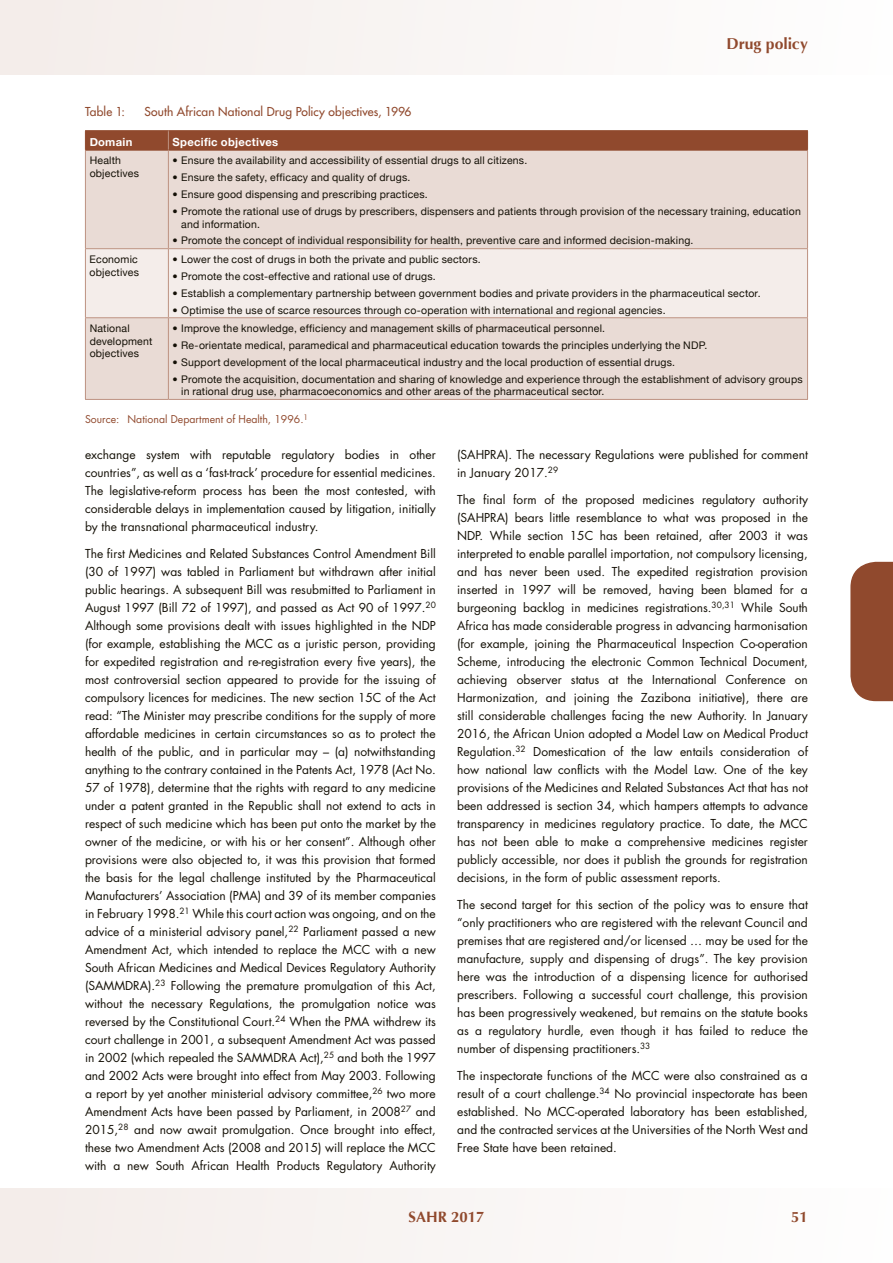
<style>
.page{position:relative;width:893px;height:1263px;background:#fff}
.page>*{position:absolute;margin:0;border:0;box-sizing:border-box;transform-origin:0 0}
.t1{font:700 15.75px "Optima";color:#90492d}
.t2{font:700 15px "Optima";color:#90492d}
.t3{font:12px/18px "Futura";color:#141006;text-align:justify}
.t4{font:12px "Futura";letter-spacing:.01em;color:#90492d}
.t5{font:700 11.25px "Helvetica Neue";letter-spacing:.025em;color:#fff}
.t6{font:10.5px/12.6px "Helvetica Neue";letter-spacing:.02em;color:#141006}
.t7{font:10.5px "Futura";color:#90492d}
</style>
<div class="page">
<div style="left:0;top:0;width:893px;height:74px;background:#f9f5f4"></div>
<div style="left:850px;top:562px;width:43px;height:139px;background:#90492d"></div>
<div style="left:0;top:1188px;width:893px;height:75px;background:#f9f5f4"></div>
<div style="left:86px;top:151px;width:721px;height:248px;background:#e9dbd5"></div>
<div style="left:86px;top:249px;width:721px;height:68px;background:#f4edea"></div>
<hr style="left:85px;top:130px;width:83px;height:1px;background:#90492d">
<hr style="left:85px;top:150px;width:83px;height:1px;background:#90492d">
<hr style="left:168px;top:130px;width:640px;height:1px;background:#90492d">
<div style="left:85px;top:131px;width:723px;height:19px;background:#90492d"></div>
<hr style="left:168px;top:150px;width:640px;height:1px;background:#90492d">
<hr style="left:85px;top:151px;width:1px;height:97px;background:#bd9281">
<hr style="left:85px;top:249px;width:1px;height:68px;background:#bd9281">
<hr style="left:85px;top:318px;width:1px;height:81px;background:#bd9281">
<hr style="left:168px;top:151px;width:1px;height:97px;background:#bd9281">
<hr style="left:807px;top:151px;width:1px;height:97px;background:#bd9281">
<hr style="left:168px;top:249px;width:1px;height:68px;background:#bd9281">
<hr style="left:807px;top:249px;width:1px;height:68px;background:#bd9281">
<hr style="left:168px;top:318px;width:1px;height:81px;background:#bd9281">
<hr style="left:807px;top:318px;width:1px;height:81px;background:#bd9281">
<hr style="left:85px;top:248px;width:83px;height:1px;background:#bd9281">
<hr style="left:168px;top:248px;width:640px;height:1px;background:#bd9281">
<hr style="left:85px;top:317px;width:83px;height:1px;background:#bd9281">
<hr style="left:168px;top:317px;width:640px;height:1px;background:#bd9281">
<hr style="left:85px;top:399px;width:83px;height:1px;background:#bd9281">
<hr style="left:168px;top:399px;width:640px;height:1px;background:#bd9281">
<h1 class="t1" style="left:726px;top:34px;width:83px">Drug policy</h1>
<p class="t4" style="left:85px;top:104px;width:41px">Table 1:</p>
<p class="t4" style="left:145px;top:104px;width:268px">South African National Drug Policy objectives, 1996</p>
<p class="t5" style="left:90px;top:135px;width:44px">Domain</p>
<p class="t5" style="left:173px;top:135px;width:107px">Specific objectives</p>
<p class="t6" style="left:90px;top:154px;width:51px">Health objectives</p>
<p class="t6" style="left:173px;top:154px;width:356px">• ensure the availability and accessibility of essential drugs to all citizens.</p>
<p class="t6" style="left:173px;top:171px;width:239px">• ensure the safety, efficacy and quality of drugs.</p>
<p class="t6" style="left:173px;top:188px;width:257px">• ensure good dispensing and prescribing practices.</p>
<p class="t6" style="left:181px;top:205px;width:621px;text-indent:-9px">• promote the rational use of drugs by prescribers, dispensers and patients through provision of the necessary training, education and information.</p>
<p class="t6" style="left:173px;top:234px;width:522px">• promote the concept of individual responsibility for health, preventive care and informed decision-making.</p>
<p class="t6" style="left:90px;top:253px;width:51px">Economic objectives</p>
<p class="t6" style="left:173px;top:253px;width:310px">• lower the cost of drugs in both the private and public sectors.</p>
<p class="t6" style="left:173px;top:270px;width:265px">• promote the cost-effective and rational use of drugs.</p>
<p class="t6" style="left:173px;top:286px;width:589px">• establish a complementary partnership between government bodies and private providers in the pharmaceutical sector.</p>
<p class="t6" style="left:173px;top:303px;width:494px">• optimise the use of scarce resources through co-operation with international and regional agencies.</p>
<p class="t6" style="left:90px;top:322px;width:64px">National development objectives</p>
<p class="t6" style="left:173px;top:322px;width:434px">• improve the knowledge, efficiency and management skills of pharmaceutical personnel.</p>
<p class="t6" style="left:173px;top:339px;width:536px">• re-orientate medical, paramedical and pharmaceutical education towards the principles underlying the NDP.</p>
<p class="t6" style="left:173px;top:356px;width:504px">• support development of the local pharmaceutical industry and the local production of essential drugs.</p>
<p class="t6" style="left:181px;top:372px;width:623px;text-indent:-9px">• promote the acquisition, documentation and sharing of knowledge and experience through the establishment of advisory groups in rational drug use, pharmacoeconomics and other areas of the pharmaceutical sector.</p>
<p class="t7" style="left:85px;top:412px;width:225px">Source: National Department of Health, 1996.<sup>1</sup></p>
<p class="t3" style="left:457px;top:446px;width:352px">(SAHPRA). The necessary Regulations were published for comment in January 2017.<sup>29</sup></p>
<p class="t3" style="left:457px;top:490px;width:352px">The final form of the proposed medicines regulatory authority (SAHPRA) bears little resemblance to what was proposed in the NDP. While section 15C has been retained, after 2003 it was interpreted to enable parallel importation, not compulsory licensing, and has never been used. The expedited registration provision inserted in 1997 will be removed, having been blamed for a burgeoning backlog in medicines registrations.<sup>30,31</sup> While South Africa has made considerable progress in advancing harmonisation (for example, joining the Pharmaceutical Inspection Co-operation Scheme, introducing the electronic Common Technical Document, achieving observer status at the International Conference on Harmonization, and joining the Zazibona initiative), there are still considerable challenges facing the new Authority. In January 2016, the African Union adopted a Model Law on Medical Product Regulation.<sup>32</sup> Domestication of the law entails consideration of how national law conflicts with the Model Law. One of the key provisions of the Medicines and Related Substances Act that has not been addressed is section 34, which hampers attempts to advance transparency in medicines regulatory practice. To date, the MCC has not been able to make a comprehensive medicines register publicly accessible, nor does it publish the grounds for registration decisions, in the form of public assessment reports.</p>
<p class="t3" style="left:457px;top:895px;width:352px">The second target for this section of the policy was to ensure that “only practitioners who are registered with the relevant Council and premises that are registered and/or licensed … may be used for the manufacture, supply and dispensing of drugs”. The key provision here was the introduction of a dispensing licence for authorised prescribers. Following a successful court challenge, this provision has been progressively weakened, but remains on the statute books as a regulatory hurdle, even though it has failed to reduce the number of dispensing practitioners.<sup>33</sup></p>
<p class="t3" style="left:457px;top:1066px;width:352px">The inspectorate functions of the MCC were also constrained as a result of a court challenge.<sup>34</sup> No provincial inspectorate has been established. No MCC-operated laboratory has been established, and the contracted services at the Universities of the North West and Free State have been retained.</p>
<p class="t3" style="left:85px;top:446px;width:352px">exchange system with reputable regulatory bodies in other countries”, as well as a ‘fast-track’ procedure for essential medicines.<br>The legislative-reform process has been the most contested, with considerable delays in implementation caused by litigation, initially by the transnational pharmaceutical industry.</p>
<p class="t3" style="left:85px;top:544px;width:352px">The first Medicines and Related Substances Control Amendment Bill (30 of 1997) was tabled in Parliament but withdrawn after initial public hearings. A subsequent Bill was resubmitted to Parliament in August 1997 (Bill 72 of 1997), and passed as Act 90 of 1997.<sup>20<br></sup>Although some provisions dealt with issues highlighted in the NDP (for example, establishing the MCC as a juristic person, providing for expedited registration and re-registration every five years), the most controversial section appeared to provide for the issuing of compulsory licences for medicines. The new section 15C of the Act read: “The Minister may prescribe conditions for the supply of more affordable medicines in certain circumstances so as to protect the health of the public, and in particular may – (a) notwithstanding anything to the contrary contained in the Patents Act, 1978 (Act No.<br>57 of 1978), determine that the rights with regard to any medicine under a patent granted in the Republic shall not extend to acts in respect of such medicine which has been put onto the market by the owner of the medicine, or with his or her consent”. Although other provisions were also objected to, it was this provision that formed the basis for the legal challenge instituted by the Pharmaceutical Manufacturers’ Association (PMA) and 39 of its member companies in February 1998.<sup>21</sup> While this court action was ongoing, and on the advice of a ministerial advisory panel,<sup>22</sup> Parliament passed a new Amendment Act, which intended to replace the MCC with a new South African Medicines and Medical Devices Regulatory Authority (SAMMDRA).<sup>23</sup> Following the premature promulgation of this Act, without the necessary Regulations, the promulgation notice was reversed by the Constitutional Court.<sup>24</sup> When the PMA withdrew its court challenge in 2001, a subsequent Amendment Act was passed in 2002 (which repealed the SAMMDRA Act),<sup>25</sup> and both the 1997 and 2002 Acts were brought into effect from May 2003. Following a report by yet another ministerial advisory committee,<sup>26</sup> two more Amendment Acts have been passed by Parliament, in 2008<sup>27</sup> and 2015,<sup>28</sup> and now await promulgation. Once brought into effect, these two Amendment Acts (2008 and 2015) will replace the MCC with a new South African Health Products Regulatory Authority</p>
<p class="t2" style="left:409px;top:1208px;width:77px">SAHR 2017</p>
<p class="t2" style="left:791px;top:1208px;width:18px">51</p>
</div>
